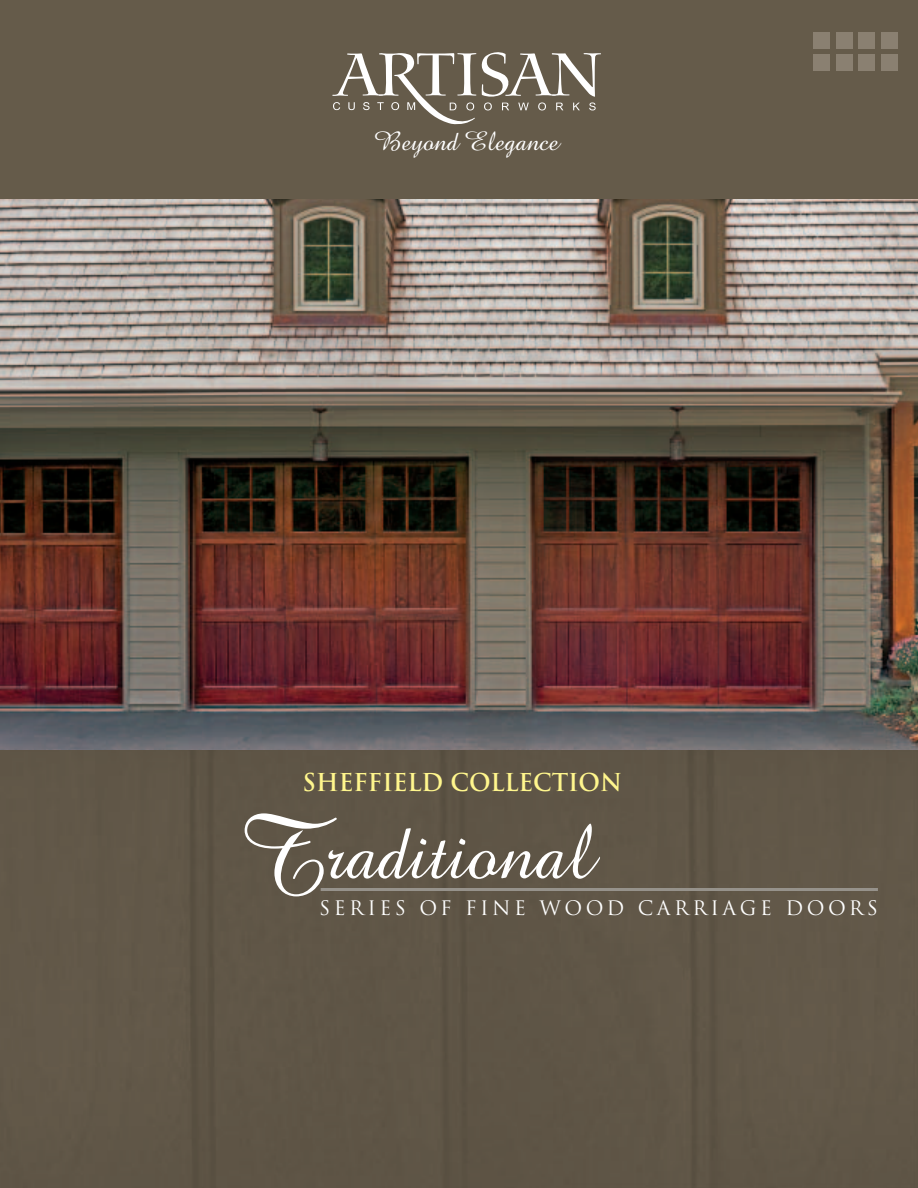
<style>
.page{position:relative;width:918px;height:1188px;background:#fff}
.page>*{position:absolute;margin:0;border:0;box-sizing:border-box;transform-origin:0 0}
.t1{font:112.5px "Amazone BT";color:#fff}
.t2{font:78px "Amazone BT";color:#fff}
.t3{font:27px "Amazone BT";color:#fff}
.t4{font:700 24px "Trajan";color:#fff68d}
.t5{font:19.5px "Trajan";letter-spacing:.18em;color:#fff}
</style>
<div class="page">
<div style="left:0;top:750px;width:918px;height:438px;background:#605647"></div>
<div style="left:0;top:0;width:918px;height:202px;background:#655b4a"></div>
<svg style="left:332px;top:53px;width:144px;height:71px"></svg>
<svg style="left:482px;top:52px;width:119px;height:58px"></svg>
<div style="left:813px;top:54px;width:17px;height:16px;background:#8a8071"></div>
<div style="left:836px;top:54px;width:17px;height:16px;background:#8a8071"></div>
<div style="left:858px;top:54px;width:17px;height:16px;background:#8a8071"></div>
<div style="left:881px;top:54px;width:16px;height:16px;background:#8a8071"></div>
<div style="left:813px;top:32px;width:17px;height:17px;background:#8a8071"></div>
<div style="left:836px;top:32px;width:17px;height:17px;background:#8a8071"></div>
<div style="left:858px;top:32px;width:17px;height:17px;background:#8a8071"></div>
<div style="left:881px;top:32px;width:16px;height:17px;background:#8a8071"></div>
<hr style="left:321px;top:888px;width:557px;height:3px;background:#96928b">
<img style="left:0;top:200px;width:918px;height:550px">
<h3 class="t3" style="left:374px;top:133px;width:187px">Beyond Elegance</h3>
<p class="t4" style="left:303px;top:769px;width:321px">SHEFFIELD COLLECTION</p>
<h1 class="t1" style="left:234px;top:822px;width:98px">T</h1>
<h2 class="t2" style="left:323px;top:829px;width:272px">raditional</h2>
<p class="t5" style="left:319px;top:897px;width:560px">SERIES OF FINE WOOD CARRIAGE DOORS</p>
</div>
